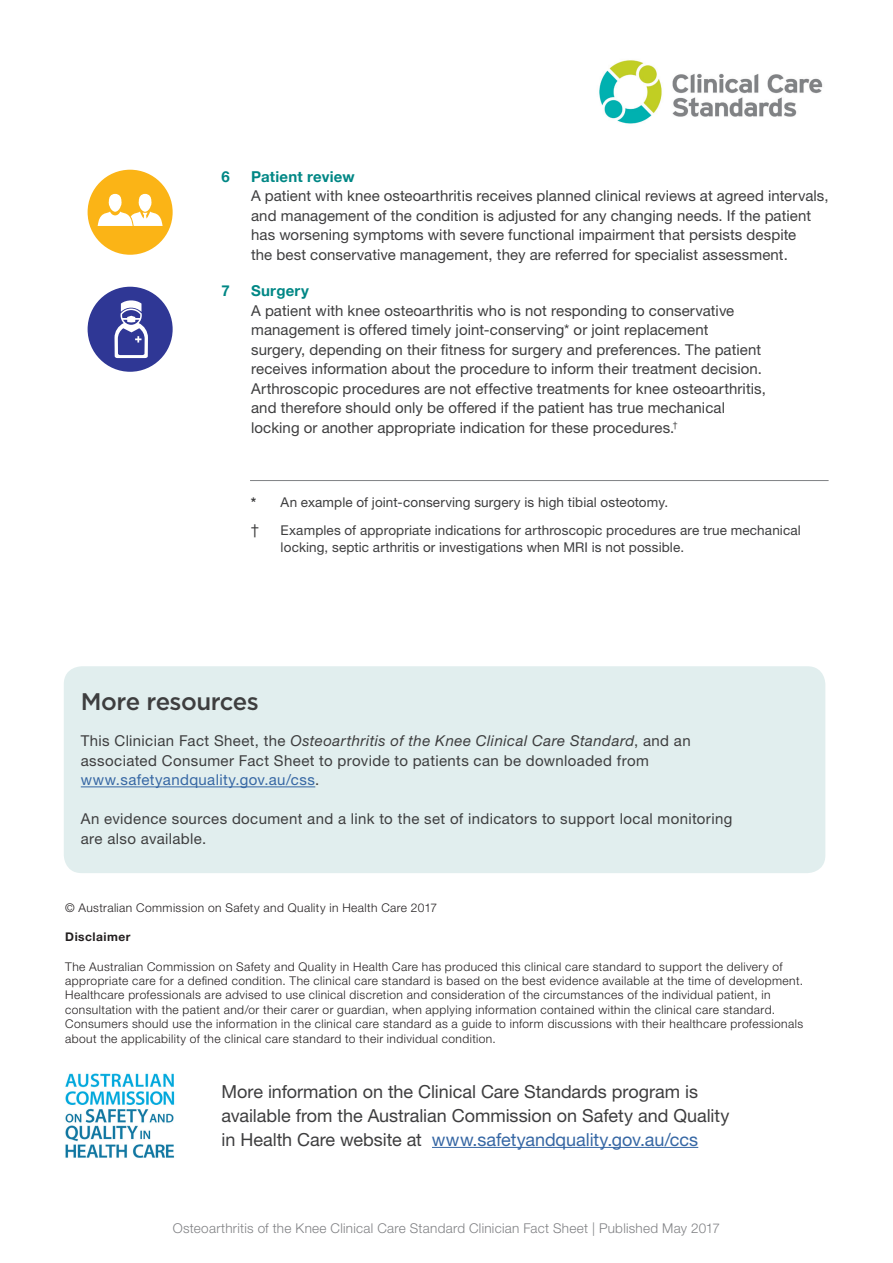
<style>
.page{position:relative;width:893px;height:1263px;background:#fff}
.page>*{position:absolute;margin:0;border:0;box-sizing:border-box;transform-origin:0 0}
.t1{font:500 24px "Gotham";letter-spacing:-.02em;color:#3e3e3f}
.t2{font:18px/24px "Helvetica Neue LT Std";letter-spacing:-.005em;color:#3e3e3f}
._02_Standards_Text{font:15px/19.5px "Helvetica Neue LT Std";letter-spacing:.005em;color:#3e3e3f}
._02_Standards_Text-2{font:15px/19.5px "Helvetica Neue LT Std";letter-spacing:.025em;color:#3e3e3f}
._02_Standards_Text-3{font:700 15px "Helvetica Neue";color:#008785}
.Footnotes{font:15px "Helvetica Neue LT Std";color:#3e3e3f}
.Footnotes-2{font:13.5px/16.2px "Helvetica Neue LT Std";letter-spacing:.01em;color:#3e3e3f}
.t3{font:300 13.5px "Helvetica Neue LT Std";letter-spacing:.02em;color:#818285}
.t4{font:300 12px/14.4px "Helvetica Neue LT Std";letter-spacing:.035em;color:#231f20}
.t5{font:700 12px "Helvetica Neue LT Std";letter-spacing:.045em;color:#231f20}
.s1{font-family:"Helvetica Neue";font-weight:700;color:#008785}
.s2{font-weight:700}
.s3{font-style:italic}
.s4{color:#3667a4}
</style>
<div class="page">
<div style="left:88px;top:170px;width:85px;height:85px;background:#fbb416;border-radius:50%"></div>
<svg style="left:98px;top:194px;width:65px;height:32px"></svg>
<div style="left:88px;top:287px;width:85px;height:85px;background:#2f3795;border-radius:50%"></div>
<svg style="left:115px;top:300px;width:33px;height:58px"></svg>
<img style="left:599px;top:60px;width:224px;height:64px">
<hr style="left:250px;top:480px;width:579px;height:1px;background:#808285">
<div style="left:64px;top:666px;width:761px;height:207px;background:#e1eeee;border-radius:18px"></div>
<hr style="left:81px;top:786px;width:234px;height:1px;background:#3667a4">
<img style="left:65px;top:1073px;width:110px;height:85px">
<hr style="left:432px;top:1147px;width:266px;height:1px;background:#3667a4">
<p class="_02_Standards_Text-3" style="left:221px;top:164px;width:10px">6</p>
<p class="_02_Standards_Text" style="left:251px;top:166px;width:579px"><span class="s1">Patient review<br></span>A patient with knee osteoarthritis receives planned clinical reviews at agreed intervals, and management of the condition is adjusted for any changing needs. If the patient has worsening symptoms with severe functional impairment that persists despite<br>the best conservative management, they are referred for specialist assessment.</p>
<p class="_02_Standards_Text-3" style="left:221px;top:279px;width:10px">7</p>
<p class="_02_Standards_Text" style="left:251px;top:281px;width:516px"><span class="s1">Surgery<br></span>A patient with knee osteoarthritis who is not responding to conservative management is offered timely joint-conserving* or joint replacement surgery, depending on their fitness for surgery and preferences. The patient receives information about the procedure to inform their treatment decision.<br>Arthroscopic procedures are not effective treatments for knee osteoarthritis, and therefore should only be offered if the patient has true mechanical locking or another appropriate indication for these procedures.<sup>†</sup></p>
<p class="Footnotes-2" style="left:251px;top:494px;width:419px"><span class="s2">*</span> An example of joint-conserving surgery is high tibial osteotomy.</p>
<p class="Footnotes" style="left:251px;top:521px;width:10px">†</p>
<p class="Footnotes-2" style="left:281px;top:522px;width:522px">Examples of appropriate indications for arthroscopic procedures are true mechanical locking, septic arthritis or investigations when MRI is not possible.</p>
<h1 class="t1" style="left:81px;top:685px;width:179px">More resources</h1>
<p class="_02_Standards_Text-2" style="left:81px;top:731px;width:611px">This Clinician Fact Sheet, the <span class="s3">Osteoarthritis of the Knee Clinical Care Standard</span>, and an associated Consumer Fact Sheet to provide to patients can be downloaded from <span class="s4">www.safetyandquality.gov.au/css</span>.</p>
<p class="_02_Standards_Text-2" style="left:81px;top:809px;width:653px">An evidence sources document and a link to the set of indicators to support local monitoring are also available.</p>
<p class="t4" style="left:65px;top:900px;width:374px">© Australian Commission on Safety and Quality in Health Care 2017</p>
<p class="t5" style="left:65px;top:930px;width:67px">Disclaimer</p>
<p class="t4" style="left:65px;top:959px;width:739px">The Australian Commission on Safety and Quality in Health Care has produced this clinical care standard to support the delivery of appropriate care for a defined condition. The clinical care standard is based on the best evidence available at the time of development.<br>Healthcare professionals are advised to use clinical discretion and consideration of the circumstances of the individual patient, in consultation with the patient and/or their carer or guardian, when applying information contained within the clinical care standard.<br>Consumers should use the information in the clinical care standard as a guide to inform discussions with their healthcare professionals about the applicability of the clinical care standard to their individual condition.</p>
<p class="t2" style="left:222px;top:1079px;width:509px">More information on the Clinical Care Standards program is available from the Australian Commission on Safety and Quality in Health Care website at <span class="s4">www.safetyandquality.gov.au/ccs</span></p>
<p class="t3" style="left:173px;top:1220px;width:548px">Osteoarthritis of the Knee Clinical Care Standard Clinician Fact Sheet | Published May 2017</p>
</div>
